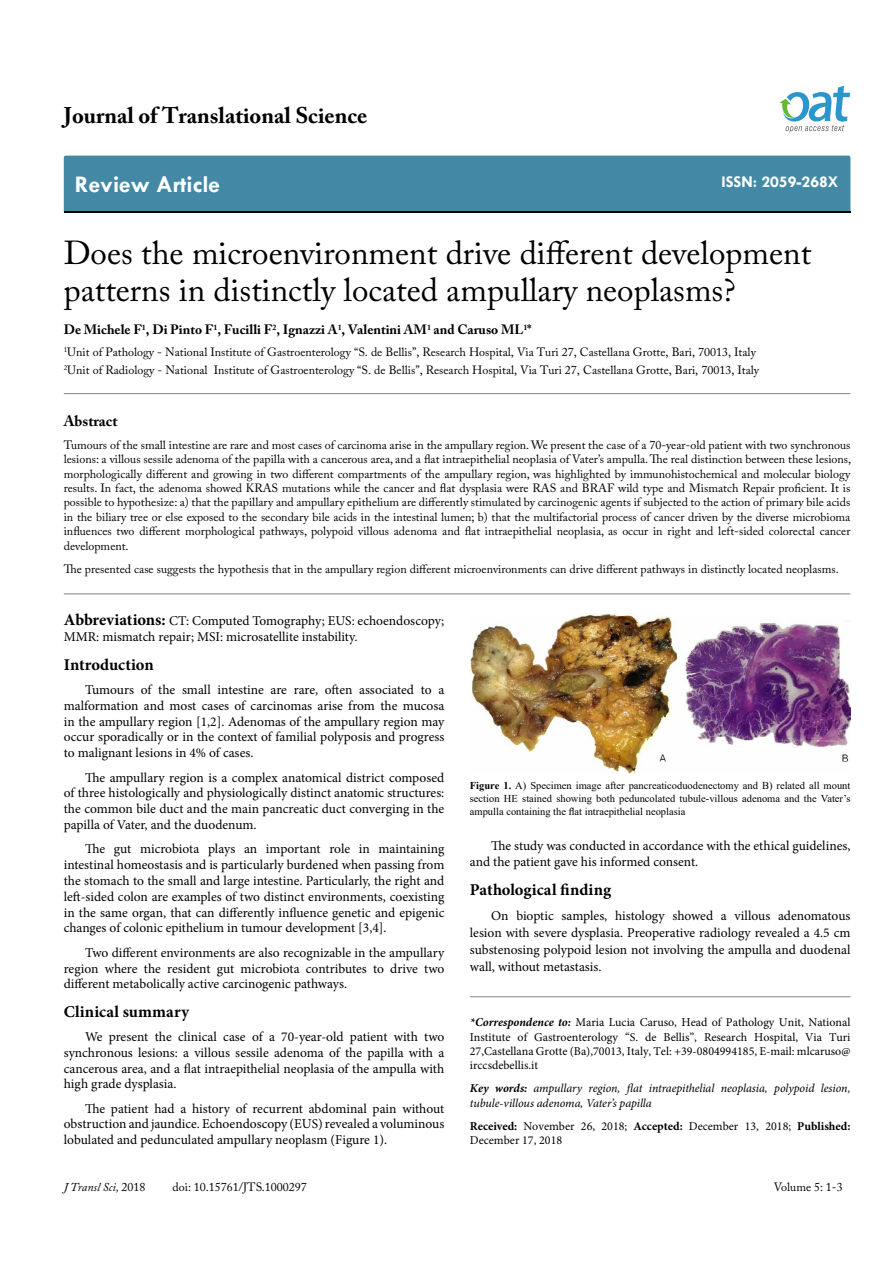
<style>
.page{position:relative;width:893px;height:1263px;background:#fff}
.page>*{position:absolute;margin:0;border:0;box-sizing:border-box;transform-origin:0 0}
.t1{font:33px/37.5px "Adobe Caslon Pro";color:#000}
.t2{font:700 24px "Tw Cen";color:#fff}
.t3{font:700 22.5px "Adobe Caslon Pro";color:#000}
.t4{font:700 16.5px "Minion Pro";letter-spacing:.005em;color:#000}
.t5{font:700 16.5px "Tw Cen";color:#fff}
.t6{font:700 15px "Adobe Caslon Pro";color:#000}
.t7{font:13.5px/15.8px "Minion Pro";color:#000;text-align:justify}
.t8{font:700 13.5px "Adobe Caslon Pro";color:#000}
.t9{font:12px/14.4px "Adobe Caslon Pro";color:#000}
.t10{font:12px/14.4px "Minion Pro";color:#000;text-align:justify}
.t11{font:italic 12px/14.4px "Minion Pro";letter-spacing:-.005em;color:#000}
.t12{font:italic 12px "Adobe Caslon Pro";color:#000}
.t13{font:10.5px/12.6px "Times New Roman";color:#000;text-align:justify}
.s1{font-weight:700;font-size:16.5px}
.s2{font-weight:700}
.s3{font-weight:700;font-style:italic}
.s4{font-style:normal}
</style>
<div class="page">
<div style="left:64px;top:156px;width:786px;height:56px;background:#4389a5"></div>
<svg style="left:779px;top:86px;width:71px;height:47px"></svg>
<hr style="left:64px;top:393px;width:786px;height:1px;background:#808285">
<hr style="left:64px;top:594px;width:786px;height:1px;background:#808285">
<hr style="left:470px;top:996px;width:380px;height:1px;background:#808285">
<img style="left:470px;top:613px;width:380px;height:161px">
<h3 class="t3" style="left:64px;top:102px;width:305px">Journal of Translational Science</h3>
<h2 class="t2" style="left:75px;top:170px;width:147px">Review Article</h2>
<p class="t5" style="left:721px;top:172px;width:119px">ISSN: 2059-268X</p>
<h1 class="t1" style="left:64px;top:233px;width:749px">Does the microenvironment drive different development patterns in distinctly located ampullary neoplasms?</h1>
<p class="t8" style="left:64px;top:322px;width:469px">De Michele F<sup>1</sup>, Di Pinto F<sup>1</sup>, Fucilli F<sup>2</sup>, Ignazzi A<sup>1</sup>, Valentini AM<sup>1</sup> and Caruso ML<sup>1</sup>*</p>
<p class="t9" style="left:64px;top:343px;width:697px;line-height:18px"><sup>1</sup>Unit of Pathology - National Institute of Gastroenterology “S. de Bellis”, Research Hospital, Via Turi 27, Castellana Grotte, Bari, 70013, Italy<br><sup>2</sup>Unit of Radiology - National Institute of Gastroenterology “S. de Bellis”, Research Hospital, Via Turi 27, Castellana Grotte, Bari, 70013, Italy</p>
<p class="t6" style="left:64px;top:412px;width:55px">Abstract</p>
<p class="t9" style="left:64px;top:437px;width:789px;text-align:justify">Tumours of the small intestine are rare and most cases of carcinoma arise in the ampullary region. We present the case of a 70-year-old patient with two synchronous lesions: a villous sessile adenoma of the papilla with a cancerous area, and a flat intraepithelial neoplasia of Vater’s ampulla. The real distinction between these lesions, morphologically different and growing in two different compartments of the ampullary region, was highlighted by immunohistochemical and molecular biology results. In fact, the adenoma showed KRAS mutations while the cancer and flat dysplasia were RAS and BRAF wild type and Mismatch Repair proficient. It is possible to hypothesize: a) that the papillary and ampullary epithelium are differently stimulated by carcinogenic agents if subjected to the action of primary bile acids in the biliary tree or else exposed to the secondary bile acids in the intestinal lumen; b) that the multifactorial process of cancer driven by the diverse microbioma influences two different morphological pathways, polypoid villous adenoma and flat intraepithelial neoplasia, as occur in right and left-sided colorectal cancer development.</p>
<p class="t9" style="left:64px;top:561px;width:776px">The presented case suggests the hypothesis that in the ampullary region different microenvironments can drive different pathways in distinctly located neoplasms.</p>
<p class="t7" style="left:64px;top:613px;width:382px;line-height:16.2px"><span class="s1">Abbreviations:</span> CT: Computed Tomography; EUS: echoendoscopy;<br>MMR: mismatch repair; MSI: microsatellite instability.</p>
<p class="t4" style="left:64px;top:653px;width:91px">Introduction</p>
<p class="t7" style="left:64px;top:682px;width:382px;text-indent:21px">Tumours of the small intestine are rare, often associated to a malformation and most cases of carcinomas arise from the mucosa in the ampullary region [1,2]. Adenomas of the ampullary region may occur sporadically or in the context of familial polyposis and progress to malignant lesions in 4% of cases.</p>
<p class="t7" style="left:64px;top:769px;width:382px;text-indent:21px">The ampullary region is a complex anatomical district composed of three histologically and physiologically distinct anatomic structures: the common bile duct and the main pancreatic duct converging in the papilla of Vater, and the duodenum.</p>
<p class="t7" style="left:64px;top:841px;width:382px;text-indent:21px">The gut microbiota plays an important role in maintaining intestinal homeostasis and is particularly burdened when passing from the stomach to the small and large intestine. Particularly, the right and left-sided colon are examples of two distinct environments, coexisting in the same organ, that can differently influence genetic and epigenic changes of colonic epithelium in tumour development [3,4].</p>
<p class="t7" style="left:64px;top:945px;width:382px;text-indent:21px">Two different environments are also recognizable in the ampullary region where the resident gut microbiota contributes to drive two different metabolically active carcinogenic pathways.</p>
<p class="t4" style="left:64px;top:1000px;width:127px">Clinical summary</p>
<p class="t7" style="left:64px;top:1029px;width:382px;text-indent:21px">We present the clinical case of a 70-year-old patient with two synchronous lesions: a villous sessile adenoma of the papilla with a cancerous area, and a flat intraepithelial neoplasia of the ampulla with high grade dysplasia.</p>
<p class="t7" style="left:64px;top:1100px;width:382px;text-indent:21px">The patient had a history of recurrent abdominal pain without obstruction and jaundice. Echoendoscopy (EUS) revealed a voluminous lobulated and pedunculated ampullary neoplasm (Figure 1).</p>
<p class="t13" style="left:470px;top:779px;width:382px"><span class="s2">Figure 1.</span> A) Specimen image after pancreaticoduodenectomy and B) related all mount section HE stained showing both peduncolated tubule-villous adenoma and the Vater’s ampulla containing the flat intraepithelial neoplasia</p>
<p class="t7" style="left:470px;top:838px;width:382px;line-height:16.2px;text-indent:21px">The study was conducted in accordance with the ethical guidelines, and the patient gave his informed consent.</p>
<p class="t4" style="left:470px;top:878px;width:143px">Pathological finding</p>
<p class="t7" style="left:470px;top:907px;width:382px;line-height:16.8px;text-indent:21px">On bioptic samples, histology showed a villous adenomatous lesion with severe dysplasia. Preoperative radiology revealed a 4.5 cm substenosing polypoid lesion not involving the ampulla and duodenal wall, without metastasis.</p>
<p class="t10" style="left:470px;top:1015px;width:382px"><span class="s3">*Correspondence to:</span> Maria Lucia Caruso, Head of Pathology Unit, National Institute of Gastroenterology “S. de Bellis”, Research Hospital, Via Turi 27,Castellana Grotte (Ba),70013, Italy, Tel: +39-0804994185, E-mail: mlcaruso@ irccsdebellis.it</p>
<p class="t11" style="left:470px;top:1081px;width:382px"><span class="s2">Key words:</span> ampullary region, flat intraepithelial neoplasia, polypoid lesion, tubule-villous adenoma, Vater’s papilla</p>
<p class="t10" style="left:470px;top:1119px;width:382px"><span class="s2">Received:</span> November 26, 2018; <span class="s2">Accepted:</span> December 13, 2018; <span class="s2">Published:<br></span>December 17, 2018</p>
<p class="t12" style="left:64px;top:1180px;width:83px">J Transl Sci, <span class="s4">2018</span></p>
<p class="t9" style="left:173px;top:1180px;width:136px">doi: 10.15761/JTS.1000297</p>
<p class="t9" style="left:774px;top:1180px;width:71px">Volume 5: 1-3</p>
</div>
